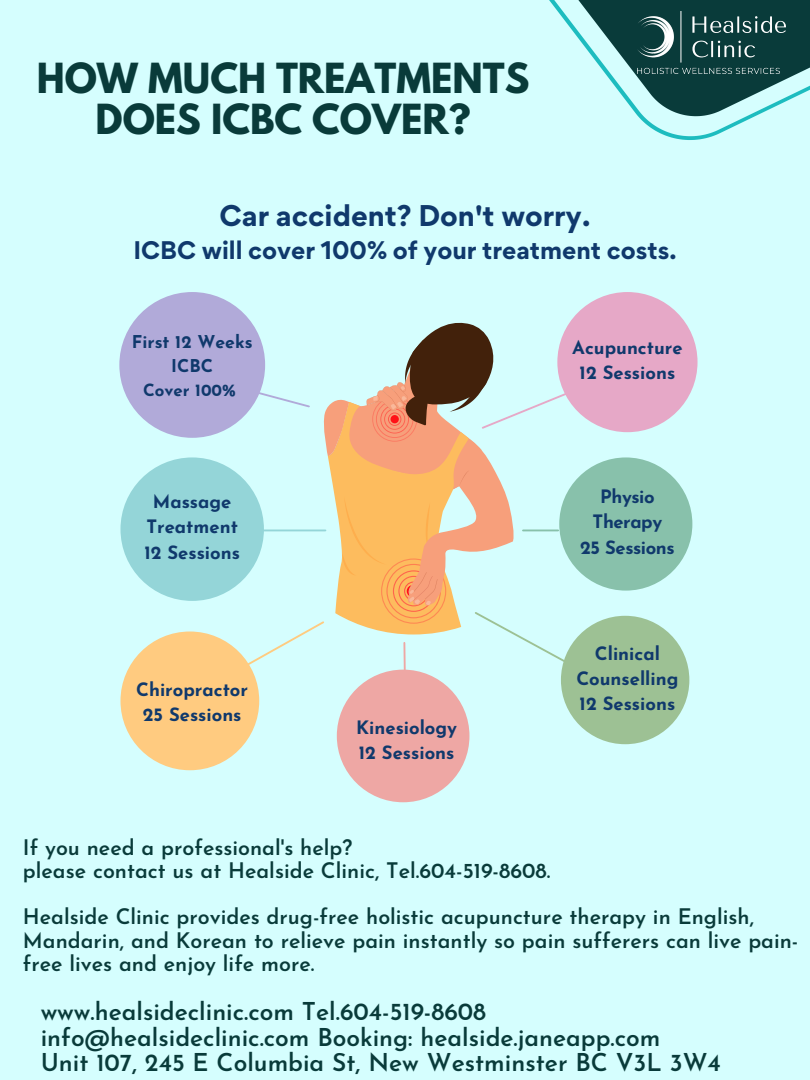
<style>
.page{position:relative;width:810px;height:1080px;background:#d5fefe}
.page>*{position:absolute;margin:0;border:0;box-sizing:border-box;transform-origin:0 0}
.t1{font:700 36.75px/40.6px "League Spartan";color:#093b3a;text-align:center}
.t2{font:700 26.75px "Gordita";color:#10396c}
.t3{font:600 24.56px/25.8px "Josefin Sans";color:#093b3a}
.t4{font:700 22.75px "Gordita";color:#10396c}
.t5{font:600 21.38px/23.1px "Josefin Sans";color:#093b3a}
.t6{font:700 18.44px/25.4px "Josefin Sans";color:#10396c;text-align:center}
.t7{font:700 18.44px/25.4px "Josefin Sans";letter-spacing:-.025em;color:#10396c;text-align:center}
.t8{font:700 17.69px/24.1px "Josefin Sans";color:#10396c;text-align:center}
.t9{font:700 16.88px "Josefin Sans";color:#10396c}
</style>
<div class="page">
<svg style="left:549px;top:0;width:261px;height:140px"></svg>
<div style="left:561px;top:616px;width:128px;height:128px;background:#9dc194;border-radius:50%"></div>
<div style="left:120px;top:632px;width:139px;height:138px;background:#ffcb80;border-radius:50%"></div>
<div style="left:337px;top:670px;width:132px;height:132px;background:#eea7a4;border-radius:50%"></div>
<div style="left:120px;top:457px;width:144px;height:144px;background:#94d5d8;border-radius:50%"></div>
<div style="left:557px;top:292px;width:141px;height:140px;background:#e6a8c7;border-radius:50%"></div>
<svg style="left:204px;top:321px;width:419px;height:408px"></svg>
<div style="left:559px;top:457px;width:133px;height:134px;background:#88c1ab;border-radius:50%"></div>
<div style="left:119px;top:292px;width:146px;height:146px;background:#b1aad9;border-radius:50%"></div>
<img style="left:638px;top:11px;width:148px;height:63px">
<h1 class="t1" style="left:37px;top:63px;width:494px">HOW MUCH TREATMENTS<br>DOES ICBC COVER?</h1>
<p class="t2" style="left:220px;top:197px;width:372px">Car accident? Don't worry.</p>
<p class="t4" style="left:133px;top:235px;width:545px">ICBC will cover 100% of your treatment costs.</p>
<p class="t8" style="left:132px;top:332px;width:122px">First 12 Weeks<br>ICBC</p>
<p class="t9" style="left:143px;top:383px;width:94px">Cover 100%</p>
<p class="t6" style="left:144px;top:491px;width:97px">Massage<br>Treatment<br>12 Sessions</p>
<p class="t6" style="left:136px;top:678px;width:113px">Chiropractor<br>25 Sessions</p>
<p class="t6" style="left:356px;top:716px;width:102px;text-align:left">Kinesiology<br>12 Sessions</p>
<p class="t6" style="left:572px;top:336px;width:112px">Acupuncture<br>12 Sessions</p>
<p class="t7" style="left:580px;top:486px;width:96px">Physio<br>Therapy<br>25 Sessions</p>
<p class="t6" style="left:576px;top:642px;width:104px">Clinical<br>Counselling<br>12 Sessions</p>
<p class="t5" style="left:23px;top:838px;width:529px">If you need a professional's help?<br>please contact us at Healside Clinic, Tel.604-519-8608.</p>
<p class="t5" style="left:23px;top:908px;width:777px">Healside Clinic provides drug-free holistic acupuncture therapy in English,<br>Mandarin, and Korean to relieve pain instantly so pain sufferers can live pain&shy;free lives and enjoy life more.</p>
<p class="t3" style="left:41px;top:1001px;width:682px">www.healsideclinic.com Tel.604-519-8608 info@healsideclinic.com Booking: healside.janeapp.com<br>Unit 107, 245 E Columbia St, New Westminster BC V3L 3W4</p>
</div>
